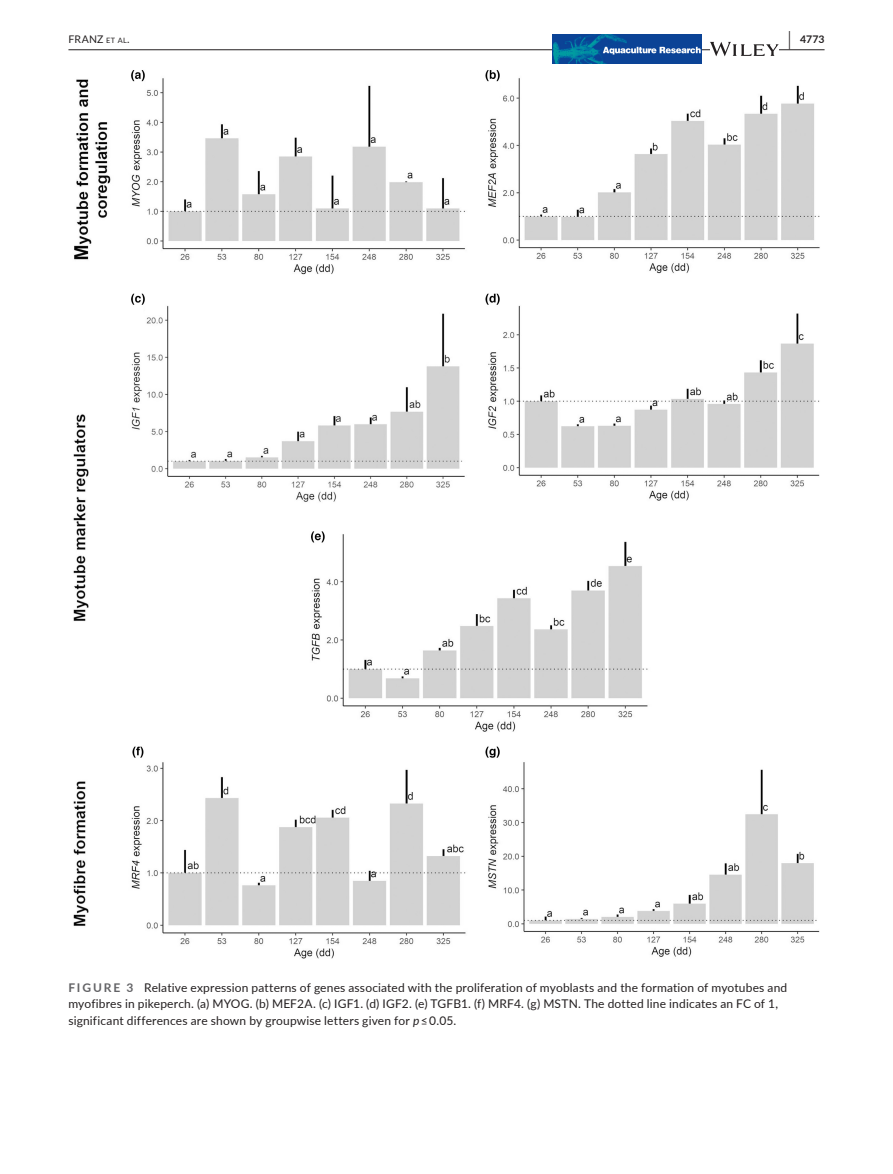
<style>
.page{position:relative;width:893px;height:1174px;background:#fff}
.page>*{position:absolute;margin:0;border:0;box-sizing:border-box;transform-origin:0 0}
.t1{font:12px/16.5px "Lato";letter-spacing:.015em;color:#231f20}
.t2{font:10.5px "Lato";letter-spacing:.02em;color:#231f20}
.t3{font:700 10.5px "Lato";color:#231f20}
.s1{font-size:7.35px}
.s2{font-style:inherit}
.s3{font-size:19.5px}
.s4{font-weight:700;color:#636366}
.s5{font-style:italic}
</style>
<div class="page">
<hr style="left:68px;top:49px;width:756px;height:1px;background:#231f20">
<img style="left:553px;top:34px;width:148px;height:30px">
<svg style="left:710px;top:42px;width:69px;height:14px"></svg>
<img style="left:73px;top:70px;width:747px;height:889px">
<p class="t2" style="left:68px;top:31px;width:63px">FRANZ <span class="s1">et al</span><span class="s2">.</span></p>
<p class="t3" style="left:789px;top:31px;width:37px"><span class="s3">|</span> 4773</p>
<p class="t1" style="left:68px;top:978px;width:720px"><span class="s4">FIGURE 3</span> Relative expression patterns of genes associated with the proliferation of myoblasts and the formation of myotubes and myofibres in pikeperch. (a) MYOG. (b) MEF2A. (c) IGF1. (d) IGF2. (e) TGFB1. (f) MRF4. (g) MSTN. The dotted line indicates an FC of 1, significant differences are shown by groupwise letters given for <span class="s5">p</span> ≤ 0.05.</p>
</div>
